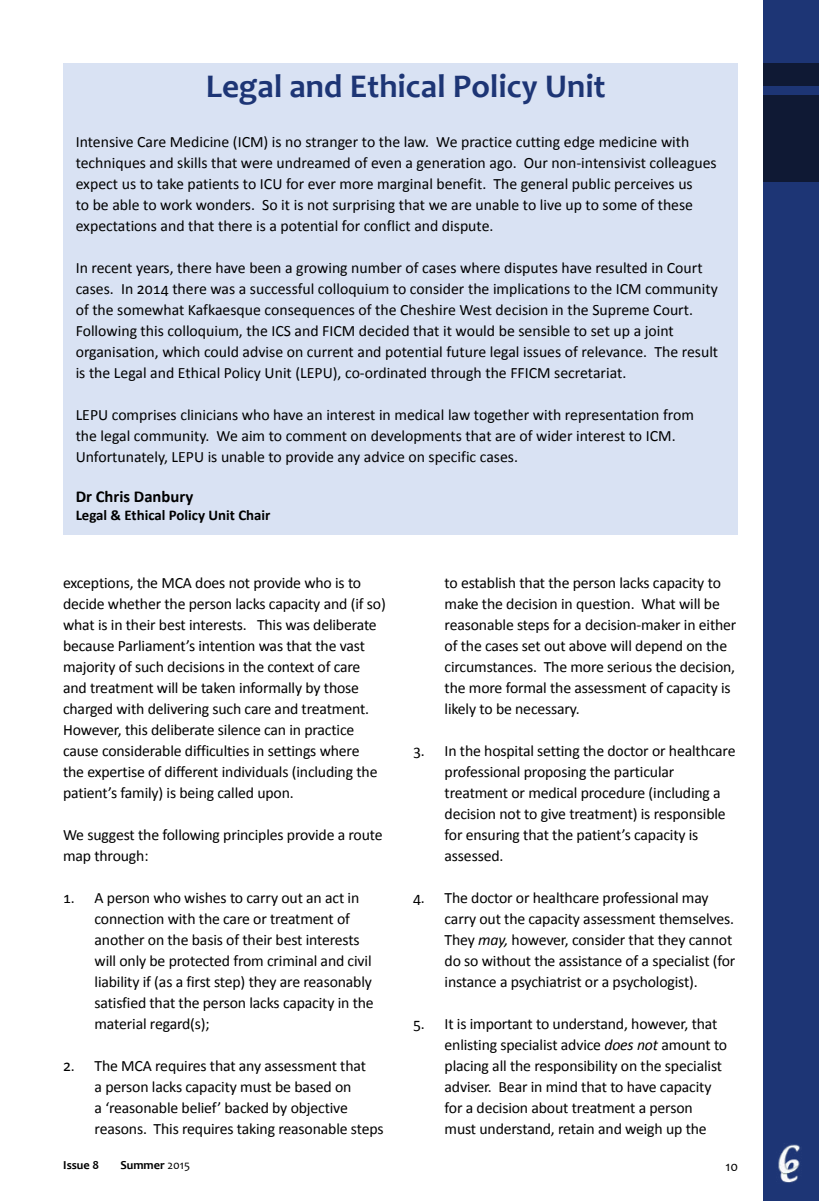
<style>
.page{position:relative;width:819px;height:1201px;background:#fff}
.page>*{position:absolute;margin:0;border:0;box-sizing:border-box;transform-origin:0 0}
.t1{font:700 33.25px "Candara";color:#1d3575}
.t2{font:700 16.62px "Calibri";color:#000}
.t3{font:15.75px/21px "Calibri";letter-spacing:-.01em;color:#000}
.t4{font:700 14.88px "Calibri";color:#000}
.t5{font:14px "Candara";color:#000}
.t6{font:700 12.25px "Candara";color:#000}
.s1{font-style:italic}
.s2{font-weight:400}
</style>
<div class="page">
<div style="left:763px;top:0;width:56px;height:1200px;background:#1d3575"></div>
<div style="left:763px;top:95px;width:56px;height:86px;background:#0f1934"></div>
<div style="left:763px;top:63px;width:56px;height:22px;background:#0f1934"></div>
<img style="left:778px;top:1144px;width:22px;height:39px">
<div style="left:63px;top:63px;width:675px;height:472px;background:#d9e2f3"></div>
<h1 class="t1" style="left:206px;top:66px;width:401px">Legal and Ethical Policy Unit</h1>
<p class="t3" style="left:76px;top:131px;width:642px">Intensive Care Medicine (ICM) is no stranger to the law. We practice cutting edge medicine with techniques and skills that were undreamed of even a generation ago. Our non-intensivist colleagues expect us to take patients to ICU for ever more marginal benefit. The general public perceives us<br>to be able to work wonders. So it is not surprising that we are unable to live up to some of these expectations and that there is a potential for conflict and dispute.</p>
<p class="t3" style="left:76px;top:257px;width:644px">In recent years, there have been a growing number of cases where disputes have resulted in Court cases. In 2014 there was a successful colloquium to consider the implications to the ICM community of the somewhat Kafkaesque consequences of the Cheshire West decision in the Supreme Court.<br>Following this colloquium, the ICS and FICM decided that it would be sensible to set up a joint organisation, which could advise on current and potential future legal issues of relevance. The result is the Legal and Ethical Policy Unit (LEPU), co-ordinated through the FFICM secretariat.</p>
<p class="t3" style="left:76px;top:404px;width:619px">LEPU comprises clinicians who have an interest in medical law together with representation from the legal community. We aim to comment on developments that are of wider interest to ICM.<br>Unfortunately, LEPU is unable to provide any advice on specific cases.</p>
<p class="t2" style="left:76px;top:486px;width:119px">Dr Chris Danbury</p>
<p class="t4" style="left:76px;top:505px;width:196px">Legal &amp; Ethical Policy Unit Chair</p>
<p class="t3" style="left:63px;top:572px;width:324px">exceptions, the MCA does not provide who is to decide whether the person lacks capacity and (if so) what is in their best interests. This was deliberate because Parliament’s intention was that the vast majority of such decisions in the context of care and treatment will be taken informally by those charged with delivering such care and treatment.<br>However, this deliberate silence can in practice cause considerable difficulties in settings where<br>the expertise of different individuals (including the patient’s family) is being called upon.</p>
<p class="t3" style="left:63px;top:824px;width:321px">We suggest the following principles provide a route map through:</p>
<p class="t3" style="left:94px;top:887px;width:281px;text-indent:-32px">1. A person who wishes to carry out an act in connection with the care or treatment of another on the basis of their best interests will only be protected from criminal and civil liability if (as a first step) they are reasonably satisfied that the person lacks capacity in the material regard(s);</p>
<p class="t3" style="left:94px;top:1055px;width:290px;text-indent:-32px">2. The MCA requires that any assessment that<br>a person lacks capacity must be based on<br>a ‘reasonable belief’ backed by objective reasons. This requires taking reasonable steps</p>
<p class="t3" style="left:444px;top:572px;width:293px">to establish that the person lacks capacity to make the decision in question. What will be reasonable steps for a decision-maker in either of the cases set out above will depend on the circumstances. The more serious the decision, the more formal the assessment of capacity is likely to be necessary.</p>
<p class="t3" style="left:444px;top:740px;width:292px;text-indent:-32px">3. In the hospital setting the doctor or healthcare professional proposing the particular treatment or medical procedure (including a decision not to give treatment) is responsible for ensuring that the patient’s capacity is assessed.</p>
<p class="t3" style="left:444px;top:887px;width:292px;text-indent:-32px">4. The doctor or healthcare professional may carry out the capacity assessment themselves.<br>They <span class="s1">may,</span> however, consider that they cannot do so without the assistance of a specialist (for instance a psychiatrist or a psychologist).</p>
<p class="t3" style="left:444px;top:1013px;width:284px;text-indent:-32px">5. It is important to understand, however, that enlisting specialist advice <span class="s1">does not</span> amount to placing all the responsibility on the specialist adviser. Bear in mind that to have capacity for a decision about treatment a person must understand, retain and weigh up the</p>
<p class="t6" style="left:63px;top:1157px;width:37px">Issue 8</p>
<p class="t6" style="left:120px;top:1157px;width:71px">Summer <span class="s2">2015</span></p>
<p class="t5" style="left:725px;top:1157px;width:14px">10</p>
</div>
